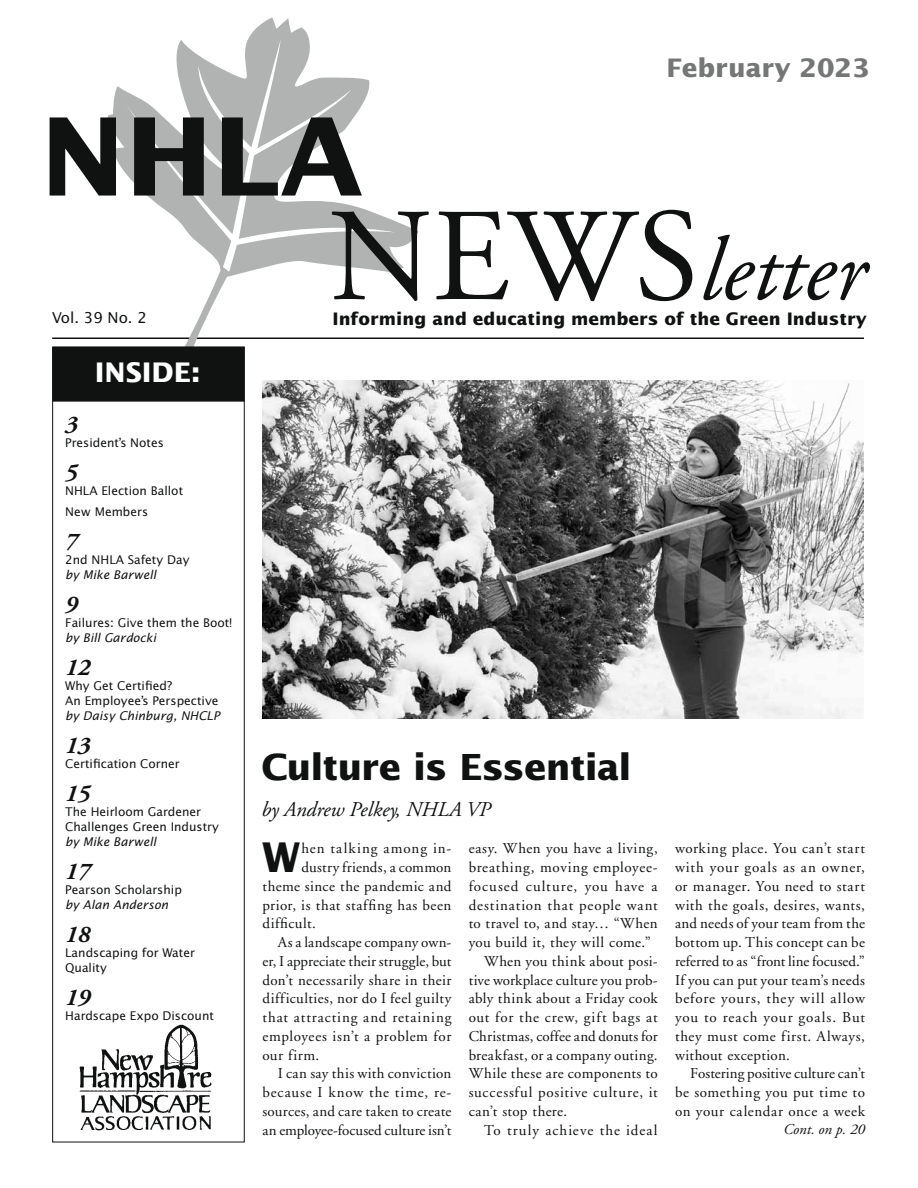
<style>
.page{position:relative;width:918px;height:1188px;background:#fff}
.page>*{position:absolute;margin:0;border:0;box-sizing:border-box;transform-origin:0 0}
.t1{font:700 108px "Lucida Sans";color:#101211}
.t2{font:italic 90px "Adobe Garamond";color:#101211}
.t3{font:700 40.95px "Lucida Sans";color:#101211}
.t4{font:700 36px "Lucida Sans";letter-spacing:-.025em;color:#101211}
.t5{font:700 27px "Lucida Sans";color:#fff}
.t6{font:700 25.5px "Lucida Sans";color:#757776}
.t7{font:italic 700 24px "Adobe Garamond";color:#101211}
.t8{font:italic 21px "Adobe Garamond";color:#101211}
.t9{font:700 17.25px "Lucida Sans";color:#101211}
.t10{font:15px/18.8px "Adobe Garamond";letter-spacing:.035em;color:#101211;text-align:justify}
.t11{font:15px "Adobe Garamond";letter-spacing:.055em;color:#101211}
.t12{font:15px "Adobe Garamond";letter-spacing:.005em;color:#101211}
.t13{font:15px "Adobe Garamond";letter-spacing:.015em;color:#101211}
.t14{font:15px "Adobe Garamond";letter-spacing:.01em;color:#101211}
.t15{font:15px "Adobe Garamond";letter-spacing:.065em;color:#101211}
.t16{font:15px "Adobe Garamond";color:#101211}
.t17{font:15px "Adobe Garamond";letter-spacing:.06em;color:#101211}
.t18{font:15px "Adobe Garamond";letter-spacing:.07em;color:#101211}
.t19{font:italic 15px "Adobe Garamond";color:#101211}
.t20{font:15px "Lucida Sans";color:#101211}
.t21{font:12px/15px "Lucida Sans";color:#101211}
.t22{font:italic 12px "Lucida Sans";color:#101211}
.s1{font-style:normal;font-size:132px}
</style>
<div class="page">
<hr style="left:52px;top:338px;width:812px;height:1px;background:#101211">
<div style="left:52px;top:347px;width:193px;height:795px;border:1px solid #101211"></div>
<img style="left:79px;top:1024px;width:133px;height:107px">
<img style="left:262px;top:380px;width:602px;height:339px">
<svg style="left:52px;top:337px;width:420px;height:89px"></svg>
<h1 class="t1" style="left:40px;top:91px;width:324px">NHLA</h1>
<h3 class="t6" style="left:667px;top:53px;width:205px">February 2023</h3>
<h2 class="t2" style="left:329px;top:222px;width:538px"><span class="s1">News</span>letter</h2>
<p class="t20" style="left:52px;top:308px;width:96px">Vol. 39 No. 2</p>
<p class="t9" style="left:332px;top:308px;width:536px">Informing and educating members of the Green Industry</p>
<h3 class="t5" style="left:95px;top:356px;width:107px">INSIDE:</h3>
<h3 class="t7" style="left:65px;top:411px;width:14px">3</h3>
<p class="t21" style="left:65px;top:435px;width:100px">President’s Notes</p>
<h3 class="t7" style="left:65px;top:459px;width:14px">5</h3>
<p class="t21" style="left:65px;top:480px;width:119px;line-height:21px">NHLA Election Ballot<br>New Members</p>
<h3 class="t7" style="left:65px;top:528px;width:14px">7</h3>
<p class="t21" style="left:65px;top:552px;width:126px">2nd NHLA Safety Day</p>
<p class="t22" style="left:65px;top:567px;width:93px">by Mike Barwell</p>
<h3 class="t7" style="left:65px;top:591px;width:14px">9</h3>
<p class="t21" style="left:65px;top:615px;width:168px">Failures: Give them the Boot!</p>
<p class="t22" style="left:65px;top:630px;width:92px">by Bill Gardocki</p>
<h3 class="t7" style="left:65px;top:654px;width:26px">12</h3>
<p class="t21" style="left:65px;top:678px;width:155px">Why Get Certified?<br>An Employee’s Perspective</p>
<p class="t22" style="left:65px;top:708px;width:156px">by Daisy Chinburg, NHCLP</p>
<h3 class="t7" style="left:65px;top:732px;width:26px">13</h3>
<p class="t21" style="left:65px;top:756px;width:116px">Certification Corner</p>
<h3 class="t7" style="left:65px;top:780px;width:26px">15</h3>
<p class="t21" style="left:65px;top:804px;width:155px">The Heirloom Gardener<br>Challenges Green Industry</p>
<p class="t22" style="left:65px;top:834px;width:93px">by Mike Barwell</p>
<h3 class="t7" style="left:65px;top:858px;width:26px">17</h3>
<p class="t21" style="left:65px;top:882px;width:118px">Pearson Scholarship</p>
<p class="t22" style="left:65px;top:897px;width:105px">by Alan Anderson</p>
<h3 class="t7" style="left:65px;top:921px;width:26px">18</h3>
<p class="t21" style="left:65px;top:945px;width:131px">Landscaping for Water<br>Quality</p>
<h3 class="t7" style="left:65px;top:984px;width:26px">19</h3>
<p class="t21" style="left:65px;top:1008px;width:150px">Hardscape Expo Discount</p>
<h3 class="t4" style="left:261px;top:746px;width:372px">Culture is Essential</h3>
<h3 class="t8" style="left:261px;top:798px;width:231px">by Andrew Pelkey, NHLA VP</h3>
<p class="t10" style="left:469px;top:840px;width:191px">easy. When you have a living,</p>
<p class="t10" style="left:469px;top:858px;width:190px">breathing, moving employee-</p>
<p class="t15" style="left:469px;top:878px;width:190px">focused culture, you have a</p>
<p class="t10" style="left:469px;top:896px;width:190px">destination that people want</p>
<p class="t10" style="left:469px;top:915px;width:190px">to travel to, and stay… “When</p>
<p class="t13" style="left:469px;top:934px;width:184px">you build it, they will come.”</p>
<p class="t10" style="left:484px;top:952px;width:175px">When you think about posi-</p>
<p class="t12" style="left:469px;top:972px;width:191px">tive workplace culture you prob-</p>
<p class="t10" style="left:469px;top:990px;width:191px">ably think about a Friday cook</p>
<p class="t11" style="left:469px;top:1009px;width:190px">out for the crew, gift bags at</p>
<p class="t14" style="left:469px;top:1028px;width:190px">Christmas, coffee and donuts for</p>
<p class="t10" style="left:469px;top:1046px;width:190px">breakfast, or a company outing.</p>
<p class="t10" style="left:469px;top:1065px;width:190px">While these are components to</p>
<p class="t11" style="left:469px;top:1084px;width:191px">successful positive culture, it</p>
<p class="t10" style="left:469px;top:1102px;width:100px">can’t stop there.</p>
<p class="t15" style="left:484px;top:1122px;width:175px">To truly achieve the ideal</p>
<h3 class="t3" style="left:262px;top:833px;width:40px">W</h3>
<p class="t18" style="left:301px;top:841px;width:152px">hen talking among in-</p>
<p class="t10" style="left:301px;top:858px;width:151px">dustry friends, a common</p>
<p class="t10" style="left:262px;top:877px;width:191px">theme since the pandemic and</p>
<p class="t10" style="left:262px;top:896px;width:190px">prior, is that staffing has been</p>
<p class="t10" style="left:262px;top:915px;width:55px">difficult.</p>
<p class="t14" style="left:278px;top:934px;width:175px">As a landscape company own-</p>
<p class="t12" style="left:262px;top:953px;width:190px">er, I appreciate their struggle, but</p>
<p class="t10" style="left:262px;top:971px;width:190px">don’t necessarily share in their</p>
<p class="t10" style="left:262px;top:990px;width:191px">difficulties, nor do I feel guilty</p>
<p class="t17" style="left:262px;top:1009px;width:191px">that attracting and retaining</p>
<p class="t10" style="left:262px;top:1027px;width:190px">employees isn’t a problem for</p>
<p class="t10" style="left:262px;top:1046px;width:58px">our firm.</p>
<p class="t10" style="left:278px;top:1065px;width:175px">I can say this with conviction</p>
<p class="t11" style="left:262px;top:1084px;width:191px">because I know the time, re-</p>
<p class="t13" style="left:262px;top:1103px;width:190px">sources, and care taken to create</p>
<p class="t16" style="left:262px;top:1122px;width:190px">an employee-focused culture isn’t</p>
<p class="t10" style="left:675px;top:840px;width:192px">working place. You can’t start with your goals as an owner, or manager. You need to start with the goals, desires, wants, and needs of your team from the bottom up. This concept can be referred to as “front line focused.” If you can put your team’s needs before yours, they will allow you to reach your goals. But they must come first. Always, without exception.</p>
<p class="t10" style="left:675px;top:1065px;width:192px;text-indent:15px">Fostering positive culture can’t be something you put time to on your calendar once a week</p>
<p class="t19" style="left:783px;top:1122px;width:83px">Cont. on p. 20</p>
</div>
